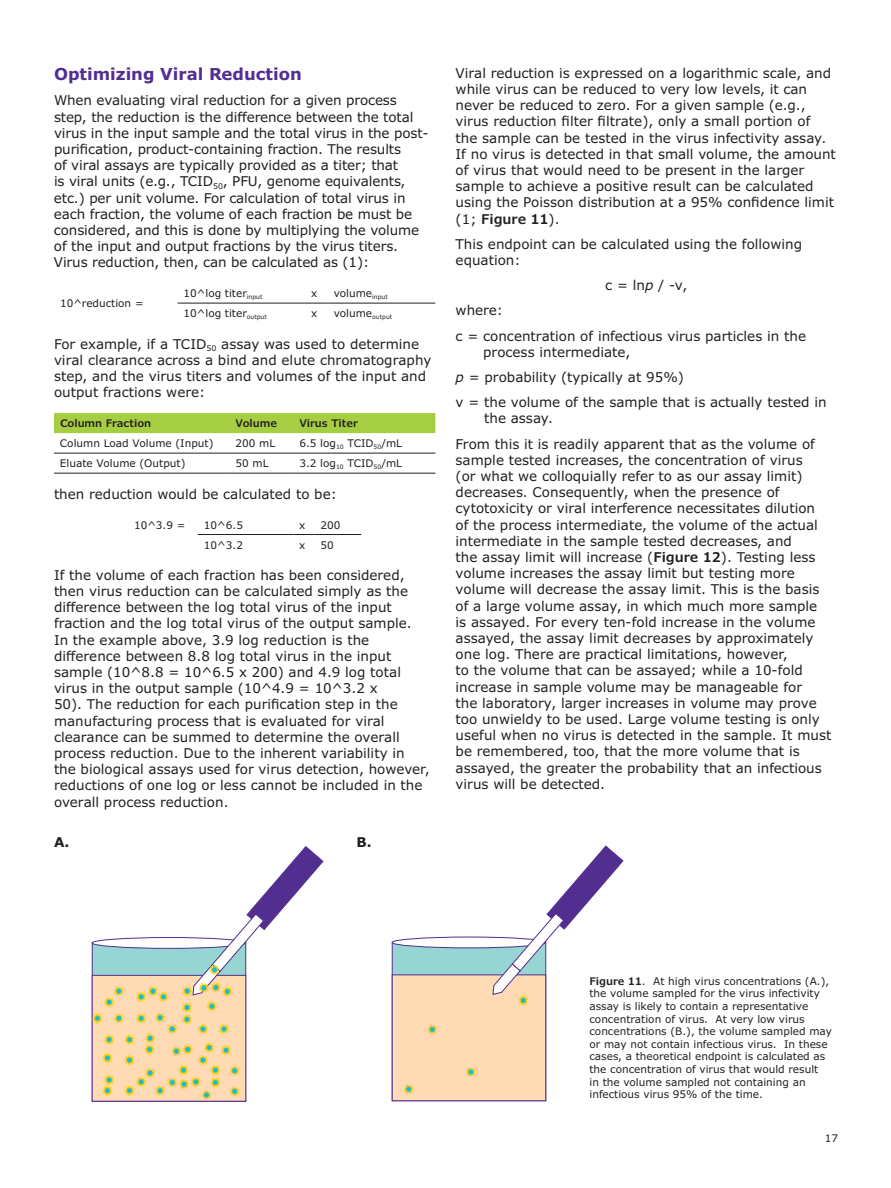
<style>
.page{position:relative;width:891px;height:1188px;background:#fff}
.page>*{position:absolute;margin:0;border:0;box-sizing:border-box;transform-origin:0 0}
.t1{font:700 16.5px "Verdana Pro";color:#532e91}
.t2{font:13.5px/16.2px "Verdana Pro";color:#231f20}
.t3{font:700 13.5px "Verdana";color:#231f20}
.t4{font:10.5px/12.6px "Verdana Pro";color:#231f20}
.t5{font:600 10.5px "Verdana Pro";color:#231f20}
.s1{font-weight:600}
.s2{font-style:italic}
</style>
<div class="page">
<hr style="left:178px;top:303px;width:127px;height:1px;background:#231f20">
<svg style="left:305px;top:303px;width:23px;height:1px"></svg>
<hr style="left:328px;top:303px;width:107px;height:1px;background:#231f20">
<div style="left:54px;top:413px;width:381px;height:20px;background:#a6ce42"></div>
<hr style="left:54px;top:453px;width:176px;height:1px;background:#231f20">
<hr style="left:230px;top:453px;width:63px;height:1px;background:#231f20">
<hr style="left:293px;top:453px;width:142px;height:1px;background:#231f20">
<hr style="left:54px;top:473px;width:176px;height:1px;background:#231f20">
<hr style="left:230px;top:473px;width:63px;height:1px;background:#231f20">
<hr style="left:293px;top:473px;width:142px;height:1px;background:#231f20">
<hr style="left:198px;top:534px;width:95px;height:1px;background:#231f20">
<svg style="left:293px;top:534px;width:22px;height:1px"></svg>
<hr style="left:315px;top:534px;width:46px;height:1px;background:#231f20">
<svg style="left:92px;top:846px;width:232px;height:254px"></svg>
<div style="left:392px;top:942px;width:154px;height:159px;background:#96d5d2;border:1px solid #532e91"></div>
<div style="left:392px;top:975px;width:154px;height:126px;background:#fedbb5;border:1px solid #532e91"></div>
<div style="left:392px;top:937px;width:154px;height:11px;background:#fff;border-radius:50%"></div>
<div style="left:392px;top:937px;width:154px;height:11px;border:1px solid #532e91;border-radius:50%"></div>
<svg style="left:427px;top:1024px;width:11px;height:11px"></svg>
<svg style="left:465px;top:1067px;width:11px;height:10px"></svg>
<svg style="left:403px;top:1084px;width:11px;height:10px"></svg>
<svg style="left:493px;top:845px;width:130px;height:161px"></svg>
<p class="t1" style="left:54px;top:63px;width:249px">Optimizing Viral Reduction</p>
<p class="t2" style="left:54px;top:93px;width:376px">When evaluating viral reduction for a given process step, the reduction is the difference between the total virus in the input sample and the total virus in the post&shy;purification, product-containing fraction. The results<br>of viral assays are typically provided as a titer; that<br>is viral units (e.g., TCID<sub>50</sub>, PFU, genome equivalents, etc.) per unit volume. For calculation of total virus in each fraction, the volume of each fraction be must be considered, and this is done by multiplying the volume of the input and output fractions by the virus titers.<br>Virus reduction, then, can be calculated as (1):</p>
<p class="t4" style="left:60px;top:297px;width:85px">10^reduction =</p>
<p class="t4" style="left:184px;top:287px;width:80px">10^log titer<sub>input</sub></p>
<p class="t4" style="left:311px;top:287px;width:8px">x</p>
<p class="t4" style="left:334px;top:287px;width:56px">volume<sub>input</sub></p>
<p class="t4" style="left:184px;top:307px;width:85px">10^log titer<sub>output</sub></p>
<p class="t4" style="left:311px;top:307px;width:8px">x</p>
<p class="t4" style="left:334px;top:307px;width:60px">volume<sub>output</sub></p>
<p class="t2" style="left:54px;top:336px;width:379px">For example, if a TCID<sub>50</sub> assay was used to determine viral clearance across a bind and elute chromatography step, and the virus titers and volumes of the input and output fractions were:</p>
<p class="t5" style="left:60px;top:416px;width:93px">Column Fraction</p>
<p class="t5" style="left:236px;top:416px;width:43px">Volume</p>
<p class="t5" style="left:299px;top:416px;width:60px">Virus Titer</p>
<p class="t4" style="left:60px;top:437px;width:155px">Column Load Volume (Input)</p>
<p class="t4" style="left:236px;top:437px;width:41px">200 mL</p>
<p class="t4" style="left:299px;top:437px;width:104px">6.5 log<sub>10</sub> TCID<sub>50</sub>/mL</p>
<p class="t4" style="left:60px;top:457px;width:127px">Eluate Volume (Output)</p>
<p class="t4" style="left:236px;top:457px;width:35px">50 mL</p>
<p class="t4" style="left:299px;top:457px;width:104px">3.2 log<sub>10</sub> TCID<sub>50</sub>/mL</p>
<p class="t2" style="left:54px;top:486px;width:284px">then reduction would be calculated to be:</p>
<p class="t4" style="left:134px;top:519px;width:53px">10^3.9 =</p>
<p class="t4" style="left:204px;top:519px;width:41px">10^6.5</p>
<p class="t4" style="left:299px;top:519px;width:8px">x</p>
<p class="t4" style="left:321px;top:519px;width:22px">200</p>
<p class="t4" style="left:204px;top:539px;width:41px">10^3.2</p>
<p class="t4" style="left:299px;top:539px;width:8px">x</p>
<p class="t4" style="left:321px;top:539px;width:15px">50</p>
<p class="t2" style="left:54px;top:567px;width:377px">If the volume of each fraction has been considered, then virus reduction can be calculated simply as the difference between the log total virus of the input fraction and the log total virus of the output sample.<br>In the example above, 3.9 log reduction is the difference between 8.8 log total virus in the input sample (10^8.8 = 10^6.5 x 200) and 4.9 log total virus in the output sample (10^4.9 = 10^3.2 x<br>50). The reduction for each purification step in the manufacturing process that is evaluated for viral clearance can be summed to determine the overall process reduction. Due to the inherent variability in the biological assays used for virus detection, however, reductions of one log or less cannot be included in the overall process reduction.</p>
<p class="t3" style="left:54px;top:833px;width:17px">A.</p>
<p class="t3" style="left:357px;top:833px;width:17px">B.</p>
<p class="t2" style="left:456px;top:65px;width:382px">Viral reduction is expressed on a logarithmic scale, and while virus can be reduced to very low levels, it can never be reduced to zero. For a given sample (e.g., virus reduction filter filtrate), only a small portion of<br>the sample can be tested in the virus infectivity assay.<br>If no virus is detected in that small volume, the amount of virus that would need to be present in the larger sample to achieve a positive result can be calculated using the Poisson distribution at a 95% confidence limit (1; <span class="s1">Figure 11</span>).</p>
<p class="t2" style="left:456px;top:236px;width:348px">This endpoint can be calculated using the following equation:</p>
<p class="t2" style="left:605px;top:277px;width:84px">c = ln<span class="s2">p</span> / -v,</p>
<p class="t2" style="left:456px;top:298px;width:352px;line-height:25.2px">where:<br>c = concentration of infectious virus particles in the</p>
<p class="t2" style="left:456px;top:340px;width:372px;line-height:25.2px;text-indent:28px">process intermediate,<br><span class="s2">p</span> = probability (typically at 95%)<br>v = the volume of the sample that is actually tested in</p>
<p class="t2" style="left:456px;top:406px;width:361px;line-height:25.2px;text-indent:29px">the assay.<br>From this it is readily apparent that as the volume of</p>
<p class="t2" style="left:456px;top:452px;width:377px">sample tested increases, the concentration of virus<br>(or what we colloquially refer to as our assay limit) decreases. Consequently, when the presence of cytotoxicity or viral interference necessitates dilution of the process intermediate, the volume of the actual intermediate in the sample tested decreases, and<br>the assay limit will increase (<span class="s1">Figure 12</span>). Testing less volume increases the assay limit but testing more volume will decrease the assay limit. This is the basis of a large volume assay, in which much more sample is assayed. For every ten-fold increase in the volume assayed, the assay limit decreases by approximately one log. There are practical limitations, however,<br>to the volume that can be assayed; while a 10-fold increase in sample volume may be manageable for<br>the laboratory, larger increases in volume may prove too unwieldy to be used. Large volume testing is only useful when no virus is detected in the sample. It must be remembered, too, that the more volume that is assayed, the greater the probability that an infectious virus will be detected.</p>
<p class="t4" style="left:590px;top:975px;width:244px"><span class="s1">Figure 11</span>. At high virus concentrations (A.), the volume sampled for the virus infectivity assay is likely to contain a representative concentration of virus. At very low virus concentrations (B.), the volume sampled may or may not contain infectious virus. In these cases, a theoretical endpoint is calculated as the concentration of virus that would result<br>in the volume sampled not containing an infectious virus 95% of the time.</p>
<p class="t4" style="left:825px;top:1132px;width:15px">17</p>
</div>
